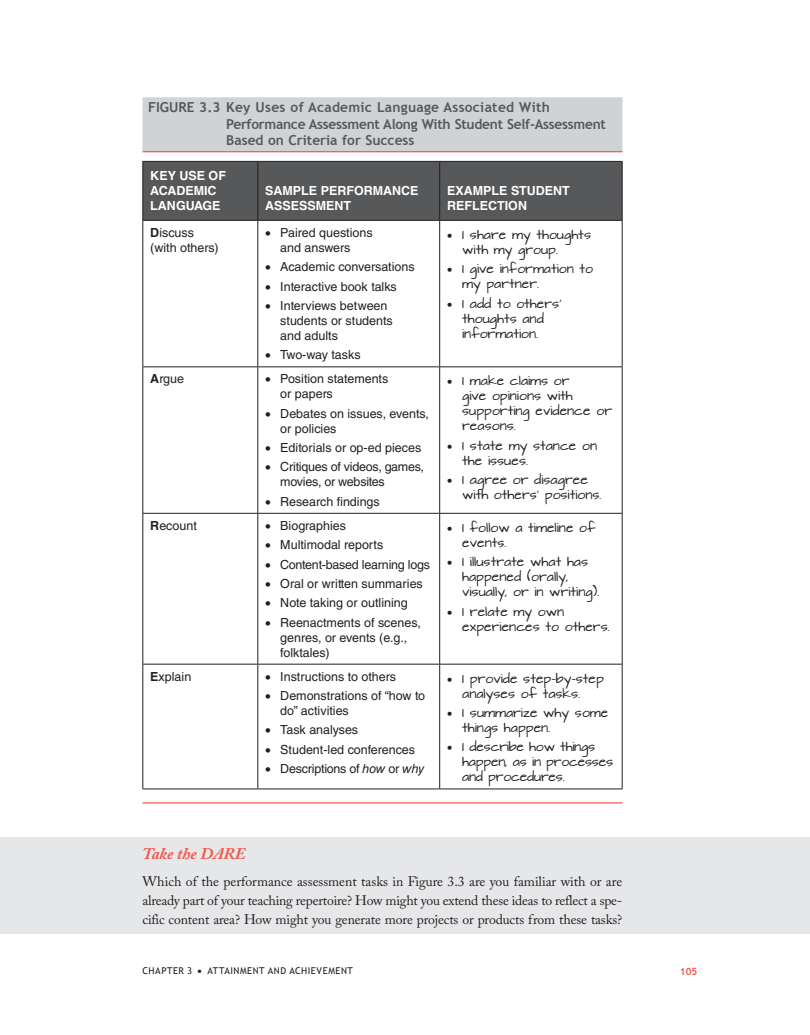
<style>
.page{position:relative;width:810px;height:1035px;background:#fff}
.page>*{position:absolute;margin:0;border:0;box-sizing:border-box;transform-origin:0 0}
.t1{font:italic 700 16.25px "Adobe Caslon Pro";color:#f05a4f}
.TEXT_IND{font:13.75px/18.8px "Adobe Caslon Pro";letter-spacing:-.01em;color:#231f20;text-align:justify}
.FC_2LINE{font:700 13.75px/16.2px "Trebuchet MS";color:#57585a}
.FTEXT{font:12.5px/15px "Helvetica LT Std";color:#231f20}
.FTEXT-2{font:12.5px/15px "Helvetica LT Std";letter-spacing:-.02em;color:#231f20}
.FCH{font:700 12.5px/15px "Helvetica LT Std";color:#fff}
.t2{font:11.25px/15px "Architects Daughter";color:#231f20}
.t3{font:11.25px/15px "Architects Daughter";letter-spacing:-.02em;color:#231f20}
.t4{font:700 10px "Trebuchet MS";color:#f05a4f}
.t5{font:9.38px "Trebuchet MS";letter-spacing:.06em;color:#231f20}
.s1{font-weight:700}
.s2{font-style:italic}
</style>
<div class="page">
<div style="left:142px;top:97px;width:480px;height:54px;background:#d1d2d4"></div>
<hr style="left:142px;top:151px;width:480px;height:1px;background:#f05a4f">
<div style="left:143px;top:162px;width:479px;height:58px;background:#57585a"></div>
<hr style="left:142px;top:161px;width:116px;height:1px;background:#231f20">
<hr style="left:142px;top:162px;width:1px;height:58px;background:#231f20">
<hr style="left:258px;top:161px;width:182px;height:1px;background:#231f20">
<hr style="left:258px;top:162px;width:1px;height:58px;background:#231f20">
<hr style="left:440px;top:161px;width:182px;height:1px;background:#231f20">
<hr style="left:439px;top:162px;width:1px;height:58px;background:#231f20">
<hr style="left:622px;top:162px;width:1px;height:58px;background:#231f20">
<hr style="left:142px;top:220px;width:116px;height:1px;background:#231f20">
<hr style="left:142px;top:221px;width:1px;height:146px;background:#231f20">
<hr style="left:258px;top:220px;width:182px;height:1px;background:#231f20">
<hr style="left:258px;top:221px;width:1px;height:146px;background:#231f20">
<hr style="left:440px;top:220px;width:182px;height:1px;background:#231f20">
<hr style="left:439px;top:221px;width:1px;height:146px;background:#231f20">
<hr style="left:622px;top:221px;width:1px;height:146px;background:#231f20">
<hr style="left:142px;top:367px;width:116px;height:1px;background:#231f20">
<hr style="left:142px;top:367px;width:1px;height:146px;background:#231f20">
<hr style="left:258px;top:367px;width:182px;height:1px;background:#231f20">
<hr style="left:258px;top:367px;width:1px;height:146px;background:#231f20">
<hr style="left:440px;top:367px;width:182px;height:1px;background:#231f20">
<hr style="left:439px;top:367px;width:1px;height:146px;background:#231f20">
<hr style="left:622px;top:367px;width:1px;height:146px;background:#231f20">
<hr style="left:142px;top:513px;width:116px;height:1px;background:#231f20">
<hr style="left:142px;top:514px;width:1px;height:150px;background:#231f20">
<hr style="left:258px;top:513px;width:182px;height:1px;background:#231f20">
<hr style="left:258px;top:514px;width:1px;height:150px;background:#231f20">
<hr style="left:440px;top:513px;width:182px;height:1px;background:#231f20">
<hr style="left:439px;top:514px;width:1px;height:150px;background:#231f20">
<hr style="left:622px;top:514px;width:1px;height:150px;background:#231f20">
<hr style="left:142px;top:664px;width:116px;height:1px;background:#231f20">
<hr style="left:142px;top:664px;width:1px;height:125px;background:#231f20">
<hr style="left:258px;top:664px;width:182px;height:1px;background:#231f20">
<hr style="left:258px;top:664px;width:1px;height:125px;background:#231f20">
<hr style="left:440px;top:664px;width:182px;height:1px;background:#231f20">
<hr style="left:439px;top:664px;width:1px;height:125px;background:#231f20">
<hr style="left:622px;top:664px;width:1px;height:125px;background:#231f20">
<hr style="left:142px;top:789px;width:116px;height:1px;background:#231f20">
<hr style="left:258px;top:789px;width:182px;height:1px;background:#231f20">
<hr style="left:440px;top:789px;width:182px;height:1px;background:#231f20">
<div style="left:0;top:837px;width:810px;height:97px;background:#e6e7e9"></div>
<hr style="left:142px;top:802px;width:480px;height:2px;background:#f05a4f">
<p class="FC_2LINE" style="left:226px;top:99px;width:381px;text-indent:-78px">FIGURE 3.3 Key Uses of Academic Language Associated With<br>Performance Assessment Along With Student Self-Assessment<br>Based on Criteria for Success</p>
<p class="FCH" style="left:150px;top:168px;width:77px">KEY USE OF<br>ACADEMIC<br>LANGUAGE</p>
<p class="FCH" style="left:265px;top:183px;width:155px">SAMPLE PERFORMANCE<br>ASSESSMENT</p>
<p class="FCH" style="left:447px;top:183px;width:124px">EXAMPLE STUDENT<br>REFLECTION</p>
<p class="FTEXT" style="left:150px;top:225px;width:70px"><span class="s1">D</span>iscuss (with others)</p>
<p class="FTEXT" style="left:265px;top:225px;width:109px;text-align:center">• Paired questions and answers</p>
<p class="FTEXT" style="left:265px;top:259px;width:151px">• Academic conversations</p>
<p class="FTEXT" style="left:265px;top:279px;width:133px">• Interactive book talks</p>
<p class="FTEXT" style="left:280px;top:298px;width:114px;text-indent:-15px">• Interviews between students or students and adults</p>
<p class="FTEXT" style="left:265px;top:347px;width:97px">• Two-way tasks</p>
<p class="FTEXT" style="left:150px;top:371px;width:35px"><span class="s1">A</span>rgue</p>
<p class="FTEXT" style="left:280px;top:371px;width:110px;text-indent:-15px">• Position statements or papers</p>
<p class="FTEXT" style="left:280px;top:406px;width:150px;text-indent:-15px">• Debates on issues, events, or policies</p>
<p class="FTEXT" style="left:265px;top:440px;width:157px">• Editorials or op-ed pieces</p>
<p class="FTEXT-2" style="left:280px;top:460px;width:145px;text-indent:-15px">• Critiques of videos, games, movies, or websites</p>
<p class="FTEXT" style="left:265px;top:494px;width:116px">• Research findings</p>
<p class="FTEXT" style="left:150px;top:518px;width:48px"><span class="s1">R</span>ecount</p>
<p class="FTEXT" style="left:265px;top:518px;width:82px">• Biographies</p>
<p class="FTEXT" style="left:265px;top:537px;width:120px">• Multimodal reports</p>
<p class="FTEXT-2" style="left:265px;top:557px;width:166px">• Content-based learning logs</p>
<p class="FTEXT" style="left:265px;top:576px;width:159px">• Oral or written summaries</p>
<p class="FTEXT" style="left:265px;top:595px;width:144px">• Note taking or outlining</p>
<p class="FTEXT" style="left:280px;top:615px;width:142px;text-indent:-15px">• Reenactments of scenes, genres, or events (e.g., folktales)</p>
<p class="FTEXT" style="left:150px;top:669px;width:42px"><span class="s1">E</span>xplain</p>
<p class="FTEXT" style="left:265px;top:669px;width:132px">• Instructions to others</p>
<p class="FTEXT" style="left:280px;top:688px;width:146px;text-indent:-15px">• Demonstrations of “how to do” activities</p>
<p class="FTEXT" style="left:265px;top:722px;width:94px">• Task analyses</p>
<p class="FTEXT" style="left:265px;top:742px;width:151px">• Student-led conferences</p>
<p class="FTEXT-2" style="left:265px;top:761px;width:161px">• Descriptions of <span class="s2">how</span> or <span class="s2">why</span></p>
<p class="t2" style="left:462px;top:228px;width:130px;text-indent:-15px">• I share my thoughts with my group.</p>
<p class="t2" style="left:462px;top:262px;width:132px;text-indent:-15px">• I give information to my partner.</p>
<p class="t2" style="left:462px;top:296px;width:101px;text-indent:-15px">• I add to others’ thoughts and information.</p>
<p class="t2" style="left:462px;top:374px;width:151px;text-indent:-15px">• I make claims or<br>give opinions with supporting evidence or reasons.</p>
<p class="t2" style="left:462px;top:438px;width:136px;text-indent:-15px">• I state my stance on the issues.</p>
<p class="t2" style="left:462px;top:473px;width:141px;text-indent:-15px">• I agree or disagree with others’ positions.</p>
<p class="t2" style="left:462px;top:520px;width:135px;text-indent:-15px">• I follow a timeline of events.</p>
<p class="t2" style="left:462px;top:555px;width:139px;text-indent:-15px">• I illustrate what has happened (orally, visually, or in writing).</p>
<p class="t2" style="left:462px;top:604px;width:149px;text-indent:-15px">• I relate my own experiences to others.</p>
<p class="t2" style="left:462px;top:671px;width:143px;text-indent:-15px">• I provide step-by-step analyses of tasks.</p>
<p class="t2" style="left:462px;top:706px;width:148px;text-indent:-15px">• I summarize why some things happen.</p>
<p class="t3" style="left:462px;top:740px;width:153px;text-indent:-15px">• I describe how things happen, as in processes and procedures.</p>
<h3 class="t1" style="left:142px;top:844px;width:105px">Take the DARE</h3>
<p class="TEXT_IND" style="left:142px;top:872px;width:482px">Which of the performance assessment tasks in Figure 3.3 are you familiar with or are already part of your teaching repertoire? How might you extend these ideas to reflect a spe&shy;cific content area? How might you generate more projects or products from these tasks?</p>
<p class="t5" style="left:142px;top:966px;width:212px">CHAPTER 3 • ATTAINMENT AND ACHIEVEMENT</p>
<p class="t4" style="left:680px;top:965px;width:19px">105</p>
</div>
